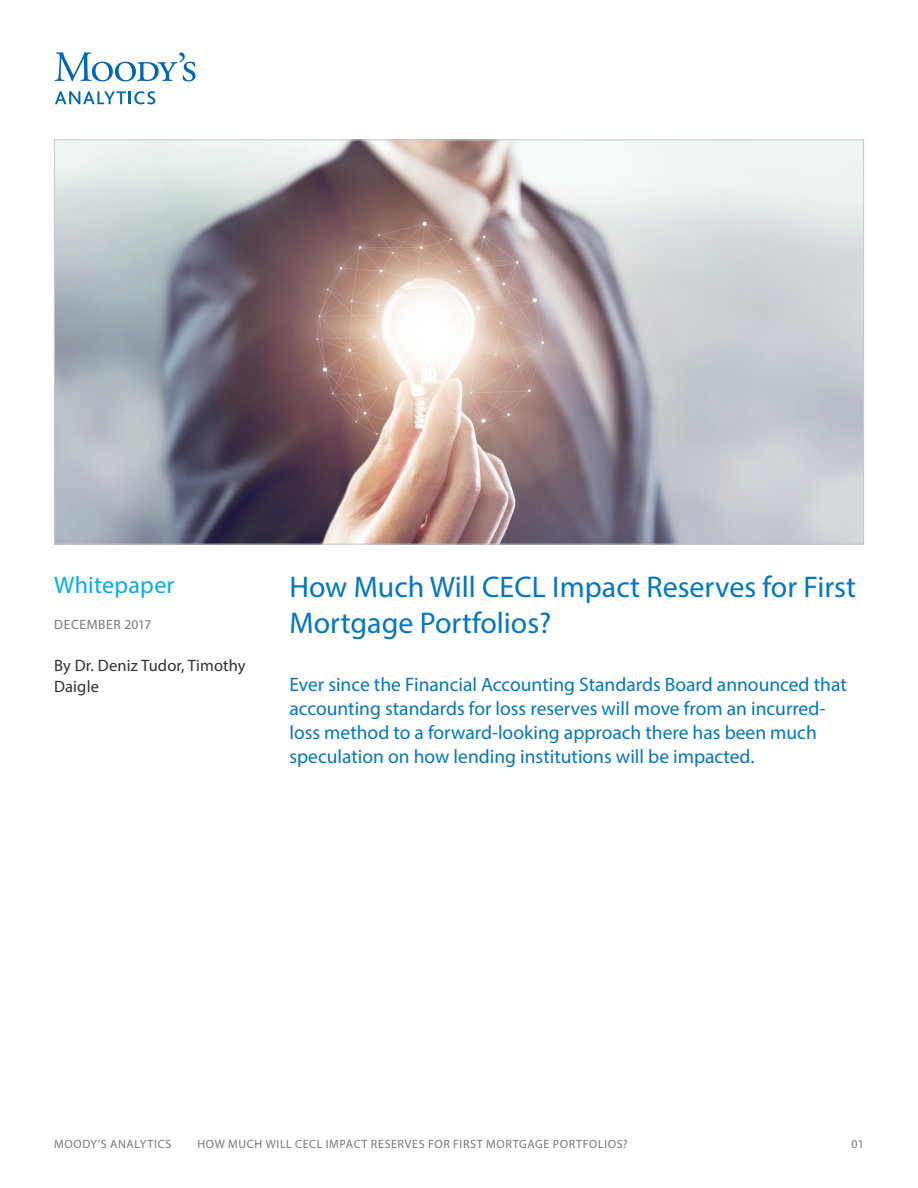
<style>
.page{position:relative;width:918px;height:1188px;background:#fff}
.page>*{position:absolute;margin:0;border:0;box-sizing:border-box;transform-origin:0 0}
.t1{font:30px/36px "Myriad Pro";color:#0077c0}
.article_type{font:24px "Myriad Pro";letter-spacing:.01em;color:#00aeef}
.Intro_Text{font:19.5px/24px "Myriad Pro";color:#0077c0}
.By_Author{font:16.5px/21px "Myriad Pro";letter-spacing:.01em;color:#312f30}
.date{font:13.5px "Myriad Pro";letter-spacing:.04em;color:#777779}
.Aligned_-_Left{font:12px "Myriad Pro";letter-spacing:.055em;color:#777779}
.Footer_-_page{font:12px "Myriad Pro";color:#777779}
</style>
<div class="page">
<svg style="left:55px;top:52px;width:140px;height:29px"></svg>
<svg style="left:55px;top:91px;width:100px;height:13px"></svg>
<img style="left:56px;top:142px;width:806px;height:401px">
<p class="article_type" style="left:54px;top:570px;width:122px">Whitepaper</p>
<p class="date" style="left:54px;top:616px;width:99px">DECEMBER 2017</p>
<p class="By_Author" style="left:54px;top:654px;width:193px">By Dr. Deniz Tudor, Timothy<br>Daigle</p>
<h1 class="t1" style="left:289px;top:569px;width:568px">How Much Will CECL Impact Reserves for First<br>Mortgage Portfolios?</h1>
<p class="Intro_Text" style="left:289px;top:672px;width:559px">Ever since the Financial Accounting Standards Board announced that accounting standards for loss reserves will move from an incurred&shy;loss method to a forward-looking approach there has been much speculation on how lending institutions will be impacted.</p>
<p class="Aligned_-_Left" style="left:54px;top:1136px;width:119px">MOODY’S ANALYTICS</p>
<p class="Aligned_-_Left" style="left:197px;top:1136px;width:76px">How Much Will</p>
<p class="Aligned_-_Left" style="left:295px;top:1136px;width:59px">CECL Impact</p>
<p class="Aligned_-_Left" style="left:371px;top:1136px;width:15px">Reser</p>
<p class="Aligned_-_Left" style="left:405px;top:1136px;width:56px">ves for First</p>
<p class="Aligned_-_Left" style="left:486px;top:1136px;width:19px">Mort</p>
<p class="Aligned_-_Left" style="left:519px;top:1136px;width:42px">gage Port</p>
<p class="Aligned_-_Left" style="left:583px;top:1136px;width:14px">folios</p>
<p class="Aligned_-_Left" style="left:623px;top:1136px;width:6px">?</p>
<p class="Footer_-_page" style="left:852px;top:1136px;width:14px">01</p>
</div>
